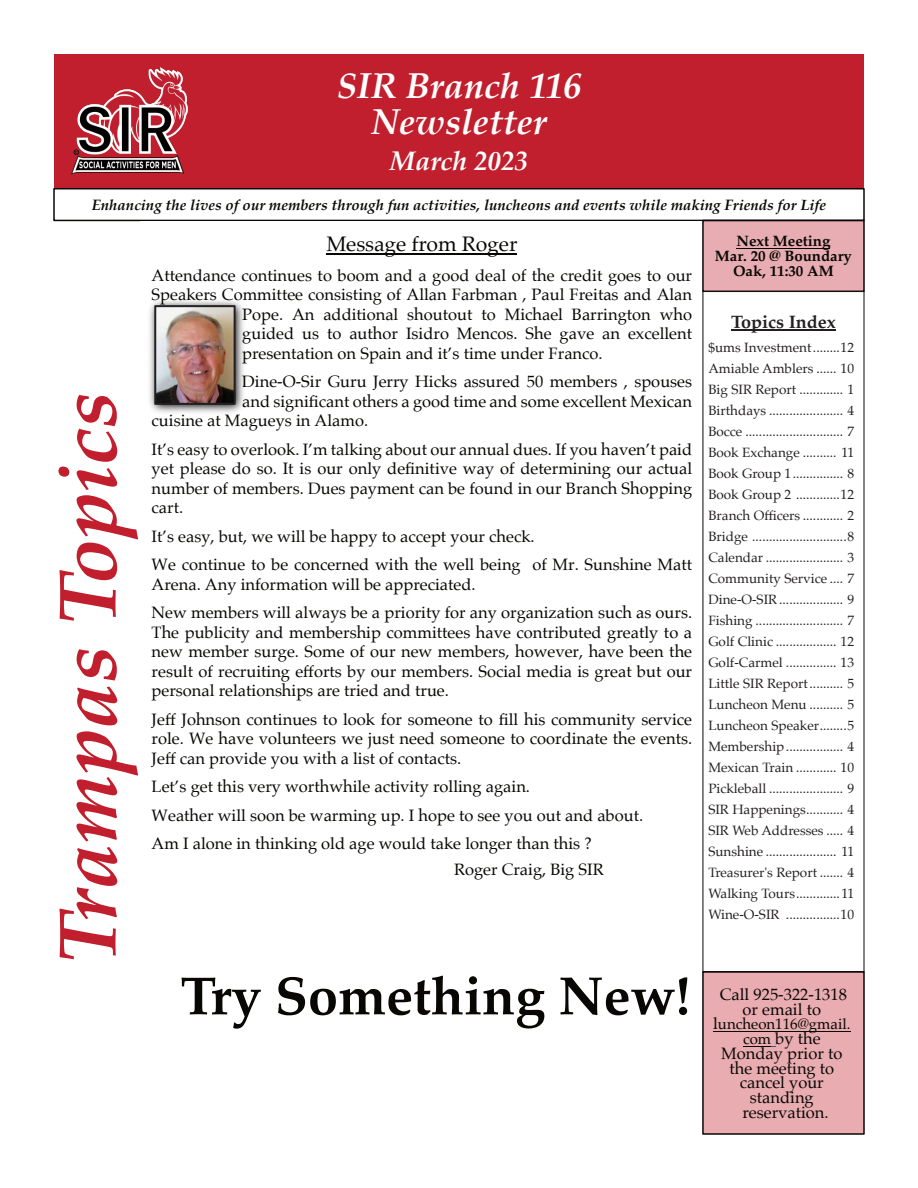
<style>
.page{position:relative;width:918px;height:1188px;background:#fff}
.page>*{position:absolute;margin:0;border:0;box-sizing:border-box;transform-origin:0 0}
.t1{font:italic 700 82.5px "Palatino";color:#c11f2d}
.t2{font:700 54px "Palatino";color:#080704}
.t3{font:italic 700 36px/36px "Palatino";color:#fff;text-align:center}
.t4{font:italic 700 27px "Palatino";color:#fff}
.t5{font:21px "Palatino";color:#080704}
.t6{font:700 18px "Palatino";color:#231f20}
.t7{font:16.5px/19.5px "Palatino";color:#080704;text-align:justify}
.t8{font:italic 700 15px "Palatino";color:#080704}
.t9{font:700 15px/15px "Palatino";color:#080704;text-align:center}
.t10{font:15px "Palatino";color:#080704}
.t11{font:13.5px/21px "Palatino";color:#231f20;text-align:justify}
.s1{font-size:16.5px}
.s2{font-size:15px}
</style>
<div class="page">
<div style="left:54px;top:54px;width:810px;height:135px;background:#c11f2d"></div>
<img style="left:71px;top:68px;width:117px;height:107px">
<div style="left:53px;top:188px;width:812px;height:33px;background:#fff;border:2px solid #080704"></div>
<hr style="left:326px;top:253px;width:191px;height:1px;background:#080704">
<img style="left:149px;top:300px;width:95px;height:113px">
<div style="left:702px;top:220px;width:163px;height:72px;background:#e8adb2;border:2px solid #080704"></div>
<hr style="left:737px;top:248px;width:93px;height:1px;background:#080704">
<div style="left:703px;top:291px;width:161px;height:681px;background:#fff"></div>
<hr style="left:731px;top:330px;width:105px;height:1px;background:#231f20">
<div style="left:702px;top:971px;width:163px;height:164px;background:#e8acb1;border:2px solid #080704"></div>
<hr style="left:718px;top:1031px;width:133px;height:1px;background:#080704">
<svg style="left:743px;top:1046px;width:32px;height:1px"></svg>
<h3 class="t3" style="left:337px;top:71px;width:246px">SIR Branch 116<br>Newsletter</h3>
<h3 class="t4" style="left:390px;top:148px;width:140px">March 2023</h3>
<p class="t8" style="left:92px;top:198px;width:736px">Enhancing the lives of our members through fun activities, luncheons and events while making Friends for Life</p>
<p class="t5" style="left:326px;top:234px;width:193px">Message from Roger</p>
<p class="t7" style="left:152px;top:267px;width:542px">Attendance continues to boom and a good deal of the credit goes to our</p>
<p class="t7" style="left:152px;top:286px;width:542px">Speakers Committee consisting of Allan Farbman , Paul Freitas and Alan</p>
<p class="t7" style="left:242px;top:306px;width:451px">Pope. An additional shoutout to Michael Barrington who</p>
<p class="t7" style="left:242px;top:325px;width:451px">guided us to author Isidro Mencos. She gave an excellent</p>
<p class="t7" style="left:242px;top:345px;width:362px">presentation on Spain and it’s time under Franco.</p>
<p class="t7" style="left:242px;top:373px;width:451px">Dine-O-Sir Guru Jerry Hicks assured 50 members , spouses</p>
<p class="t7" style="left:242px;top:393px;width:451px">and significant others a good time and some excellent Mexican</p>
<p class="t7" style="left:152px;top:412px;width:218px">cuisine at Magueys in Alamo.</p>
<p class="t7" style="left:152px;top:441px;width:542px">It’s easy to overlook. I’m talking about our annual dues. If you haven’t paid yet please do so. It is our only definitive way of determining our actual number of members. Dues payment can be found in our Branch Shopping cart.</p>
<p class="t7" style="left:152px;top:523px;width:542px;line-height:28.5px">It’s easy, but, we will be happy to accept your check.<br>We continue to be concerned with the well being of Mr. Sunshine Matt</p>
<p class="t7" style="left:152px;top:571px;width:542px;line-height:28.5px">Arena. Any information will be appreciated.<br>New members will always be a priority for any organization such as ours.</p>
<p class="t7" style="left:152px;top:624px;width:542px">The publicity and membership committees have contributed greatly to a new member surge. Some of our new members, however, have been the result of recruiting efforts by our members. Social media is great but our personal relationships are tried and true.</p>
<p class="t7" style="left:152px;top:711px;width:542px">Jeff Johnson continues to look for someone to fill his community service role. We have volunteers we just need someone to coordinate the events.<br>Jeff can provide you with a list of contacts.</p>
<p class="t7" style="left:152px;top:774px;width:493px;line-height:28.5px;text-align:left">Let’s get this very worthwhile activity rolling again.<br>Weather will soon be warming up. I hope to see you out and about.<br>Am I alone in thinking old age would take longer than this ?</p>
<p class="t7" style="left:454px;top:861px;width:151px">Roger Craig, Big SIR</p>
<p class="t9" style="left:715px;top:235px;width:139px">Next Meeting<br>Mar. 20 @ Boundary<br>Oak, 11:30 AM</p>
<p class="t6" style="left:731px;top:313px;width:106px">Topics Index</p>
<p class="t11" style="left:708px;top:338px;width:147px">$ums Investment ........12<br>Amiable Amblers ...... 10<br>Big SIR Report ............. 1<br>Birthdays ...................... 4<br>Bocce ............................. 7<br>Book Exchange .......... 11<br>Book Group 1 ............... 8<br>Book Group 2 .............12<br>Branch Officers ............ 2<br>Bridge ............................8<br>Calendar ....................... 3<br>Community Service .... 7<br>Dine-O-SIR ................... 9<br>Fishing .......................... 7<br>Golf Clinic .................. 12<br>Golf-Carmel ............... 13<br>Little SIR Report .......... 5<br>Luncheon Menu .......... 5<br>Luncheon Speaker ........5<br>Membership ................. 4<br>Mexican Train ............ 10<br>Pickleball ...................... 9<br>SIR Happenings ........... 4<br>SIR Web Addresses ..... 4<br>Sunshine ..................... 11<br>Treasurer's Report ....... 4<br>Walking Tours .............11<br>Wine-O-SIR ................10</p>
<h1 class="t1" style="left:48px;top:964px;width:574px;rotate:-90deg">Trampas Topics</h1>
<h2 class="t2" style="left:180px;top:970px;width:512px">Try Something New!</h2>
<p class="t7" style="left:720px;top:988px;width:129px;line-height:14.9px;text-align:center">Call 925-322-1318 or email to</p>
<p class="t10" style="left:713px;top:1017px;width:139px"><span class="s1">l</span>uncheon116@gmail.</p>
<p class="t7" style="left:721px;top:1032px;width:123px;line-height:14.9px;text-align:center"><span class="s2">com</span> by the<br>Monday prior to the meeting to cancel your standing reservation.</p>
</div>
